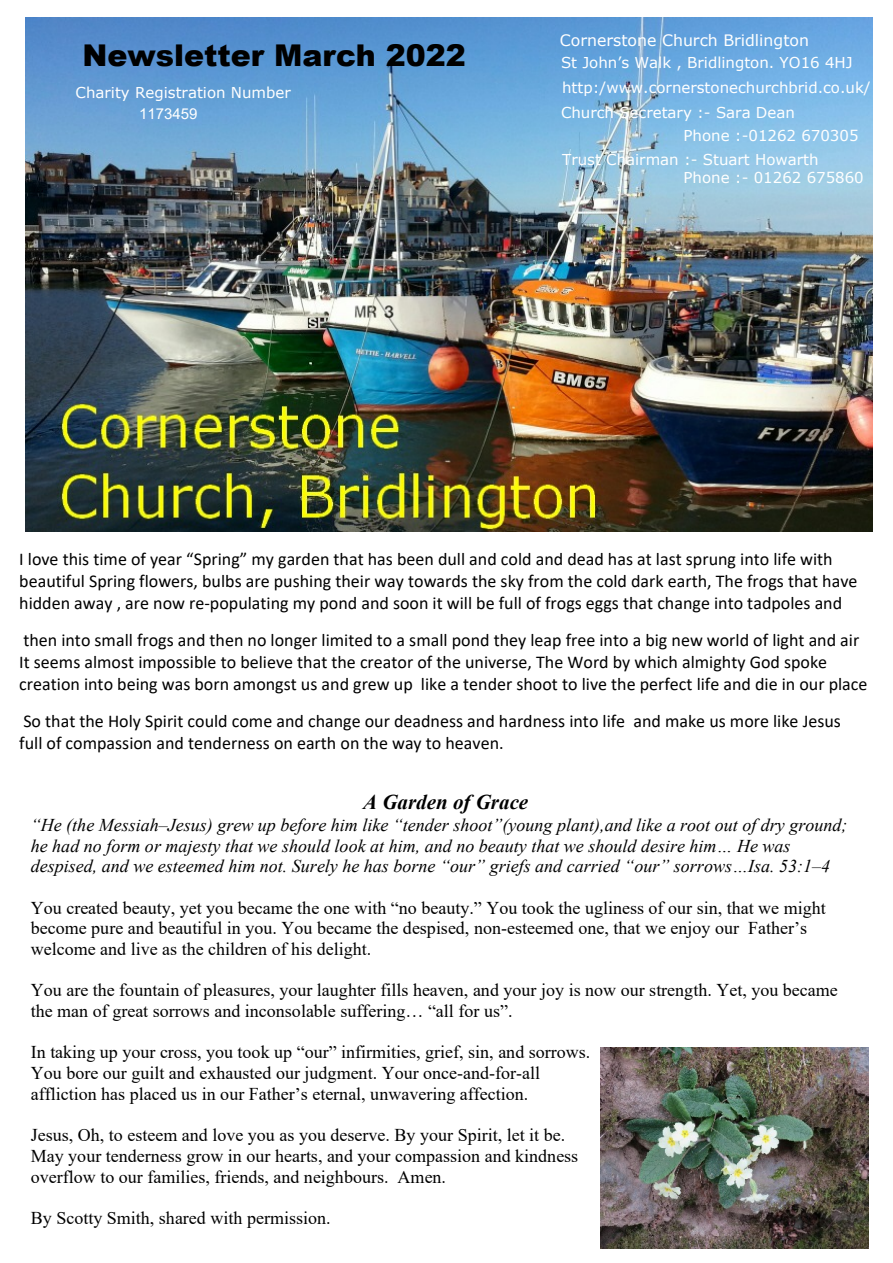
<style>
.page{position:relative;width:893px;height:1263px;background:#fff}
.page>*{position:absolute;margin:0;border:0;box-sizing:border-box;transform-origin:0 0}
.t1{font:900 30px "Arial";color:#000}
.t2{font:italic 700 21px "Times New Roman";color:#000}
.t3{font:18px/20.7px "Times New Roman";color:#000}
.t4{font:18px/22px "Calibri";color:#000}
.t5{font:italic 18px/20.7px "Times New Roman";color:#000}
.t6{font:15.75px "Verdana";color:#fff}
.t7{font:15px "Verdana";color:#fff}
.t8{font:15px "Arial";color:#fff}
</style>
<div class="page">
<img style="left:26px;top:17px;width:847px;height:515px">
<img style="left:600px;top:1048px;width:268px;height:201px">
<h1 class="t1" style="left:83px;top:44px;width:385px">Newsletter March 2022</h1>
<p class="t7" style="left:76px;top:87px;width:217px">Charity Registration Number</p>
<p class="t8" style="left:139px;top:108px;width:60px">1173459</p>
<p class="t6" style="left:560px;top:34px;width:251px">Cornerstone Church Bridlington</p>
<p class="t7" style="left:561px;top:57px;width:293px">St John’s Walk , Bridlington. YO16 4HJ</p>
<p class="t7" style="left:562px;top:82px;width:310px">http:/www.cornerstonechurchbrid.co.uk/</p>
<p class="t7" style="left:561px;top:106px;width:235px">Church Secretary :- Sara Dean</p>
<p class="t7" style="left:684px;top:130px;width:176px">Phone :-01262 670305</p>
<p class="t7" style="left:562px;top:153px;width:258px">Trust Chairman :- Stuart Howarth</p>
<p class="t7" style="left:684px;top:171px;width:182px">Phone :- 01262 675860</p>
<p class="t4" style="left:19px;top:549px;width:840px">I love this time of year “Spring” my garden that has been dull and cold and dead has at last sprung into life with beautiful Spring flowers, bulbs are pushing their way towards the sky from the cold dark earth, The frogs that have hidden away , are now re-populating my pond and soon it will be full of frogs eggs that change into tadpoles and</p>
<p class="t4" style="left:19px;top:630px;width:850px">then into small frogs and then no longer limited to a small pond they leap free into a big new world of light and air<br>It seems almost impossible to believe that the creator of the universe, The Word by which almighty God spoke creation into being was born amongst us and grew up like a tender shoot to live the perfect life and die in our place</p>
<p class="t4" style="left:19px;top:711px;width:823px">So that the Holy Spirit could come and change our deadness and hardness into life and make us more like Jesus full of compassion and tenderness on earth on the way to heaven.</p>
<p class="t2" style="left:363px;top:795px;width:167px">A Garden of Grace</p>
<p class="t5" style="left:31px;top:816px;width:818px">“He (the Messiah–Jesus) grew up before him like “tender shoot”(young plant),and like a root out of dry ground; he had no form or majesty that we should look at him, and no beauty that we should desire him… He was despised, and we esteemed him not. Surely he has borne “our” griefs and carried “our” sorrows…Isa. 53:1–4</p>
<p class="t3" style="left:31px;top:899px;width:796px">You created beauty, yet you became the one with “no beauty.” You took the ugliness of our sin, that we might become pure and beautiful in you. You became the despised, non-esteemed one, that we enjoy our Father’s welcome and live as the children of his delight.</p>
<p class="t3" style="left:31px;top:982px;width:809px">You are the fountain of pleasures, your laughter fills heaven, and your joy is now our strength. Yet, you became the man of great sorrows and inconsolable suffering… “all for us”.</p>
<p class="t3" style="left:31px;top:1044px;width:561px">In taking up your cross, you took up “our” infirmities, grief, sin, and sorrows.<br>You bore our guilt and exhausted our judgment. Your once-and-for-all affliction has placed us in our Father’s eternal, unwavering affection.</p>
<p class="t3" style="left:31px;top:1126px;width:549px">Jesus, Oh, to esteem and love you as you deserve. By your Spirit, let it be.<br>May your tenderness grow in our hearts, and your compassion and kindness overflow to our families, friends, and neighbours. Amen.</p>
<p class="t3" style="left:31px;top:1209px;width:301px">By Scotty Smith, shared with permission.</p>
</div>
